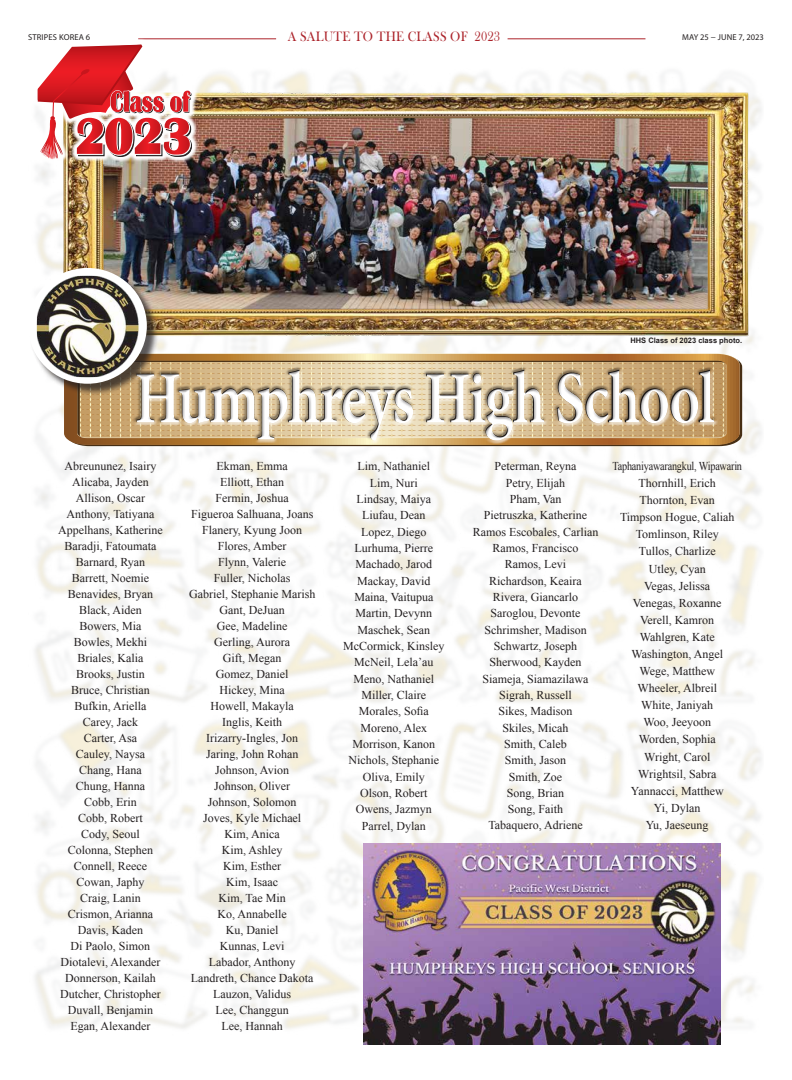
<style>
.page{position:relative;width:792px;height:1080px;background:#fff}
.page>*{position:absolute;margin:0;border:0;box-sizing:border-box;transform-origin:0 0}
.t1{font:700 74.8px "Minion Pro";letter-spacing:-.03em;color:#fff;scale:.8 1}
.t2{font:14px "Bask Old Face";letter-spacing:.02em;color:#ac242b;scale:.9 1}
.t3{font:12px/16px "Times New Roman";color:#231f20;text-align:center}
.t4{font:12px/17.1px "Times New Roman";color:#231f20;text-align:center;scale:.85 1}
.t5{font:8.5px "Myriad Pro";color:#231f20}
.t6{font:8.5px "Myriad Pro";letter-spacing:.02em;color:#231f20}
.t7{font:700 7.5px "Arial";color:#231f20}
</style>
<div class="page">
<img style="left:35px;top:71px;width:727px;height:974px">
<hr style="left:508px;top:38px;width:137px;height:1px;background:#ac242b">
<hr style="left:138px;top:38px;width:138px;height:1px;background:#ac242b">
<svg style="left:64px;top:396px;width:39px;height:49px;background:#a97f4e"></svg>
<img style="left:53px;top:88px;width:702px;height:250px">
<svg style="left:103px;top:338px;width:659px;height:120px"></svg>
<div style="left:133px;top:368px;width:585px;height:76px;background:#fff;opacity:.75"></div>
<div style="left:133px;top:366px;width:584px;height:76px;background:#231f20;opacity:.45"></div>
<img style="left:35px;top:38px;width:163px;height:128px">
<svg style="left:38px;top:45px;width:154px;height:114px"></svg>
<div style="left:30px;top:269px;width:129px;height:127px;background:#231f20;opacity:.75"></div>
<div style="left:28px;top:268px;width:119px;height:116px;background:#fff;border-radius:50%"></div>
<img style="left:37px;top:276px;width:102px;height:101px">
<img style="left:363px;top:844px;width:357px;height:201px">
<p class="t6" style="left:28px;top:32px;width:64px">STRIPES KOREA 6</p>
<p class="t2" style="left:288px;top:28px;width:237px">A SALUTE TO THE CLASS OF 2023</p>
<p class="t5" style="left:682px;top:32px;width:83px">MAY 25 − JUNE 7, 2023</p>
<p class="t7" style="left:630px;top:336px;width:113px">HHS Class of 2023 class photo.</p>
<h1 class="t1" style="left:134px;top:346px;width:727px">Humphreys High School</h1>
<p class="t3" style="left:58px;top:458px;width:106px">Abreununez, Isairy<br>Alicaba, Jayden<br>Allison, Oscar<br>Anthony, Tatiyana<br>Appelhans, Katherine<br>Baradji, Fatoumata<br>Barnard, Ryan<br>Barrett, Noemie<br>Benavides, Bryan<br>Black, Aiden<br>Bowers, Mia<br>Bowles, Mekhi<br>Briales, Kalia<br>Brooks, Justin<br>Bruce, Christian<br>Bufkin, Ariella<br>Carey, Jack<br>Carter, Asa<br>Cauley, Naysa<br>Chang, Hana<br>Chung, Hanna<br>Cobb, Erin<br>Cobb, Robert<br>Cody, Seoul<br>Colonna, Stephen<br>Connell, Reece<br>Cowan, Japhy<br>Craig, Lanin<br>Crismon, Arianna<br>Davis, Kaden<br>Di Paolo, Simon<br>Diotalevi, Alexander<br>Donnerson, Kailah<br>Dutcher, Christopher<br>Duvall, Benjamin<br>Egan, Alexander</p>
<p class="t3" style="left:189px;top:458px;width:128px">Ekman, Emma<br>Elliott, Ethan<br>Fermin, Joshua<br>Figueroa Salhuana, Joans<br>Flanery, Kyung Joon<br>Flores, Amber<br>Flynn, Valerie<br>Fuller, Nicholas<br>Gabriel, Stephanie Marish<br>Gant, DeJuan<br>Gee, Madeline<br>Gerling, Aurora<br>Gift, Megan<br>Gomez, Daniel<br>Hickey, Mina<br>Howell, Makayla<br>Inglis, Keith<br>Irizarry-Ingles, Jon<br>Jaring, John Rohan<br>Johnson, Avion<br>Johnson, Oliver<br>Johnson, Solomon<br>Joves, Kyle Michael<br>Kim, Anica<br>Kim, Ashley<br>Kim, Esther<br>Kim, Isaac<br>Kim, Tae Min<br>Ko, Annabelle<br>Ku, Daniel<br>Kunnas, Levi<br>Labador, Anthony<br>Landreth, Chance Dakota<br>Lauzon, Validus<br>Lee, Changgun<br>Lee, Hannah</p>
<p class="t3" style="left:343px;top:458px;width:103px;line-height:16.3px">Lim, Nathaniel<br>Lim, Nuri<br>Lindsay, Maiya<br>Liufau, Dean<br>Lopez, Diego<br>Lurhuma, Pierre<br>Machado, Jarod<br>Mackay, David<br>Maina, Vaitupua<br>Martin, Devynn<br>Maschek, Sean<br>McCormick, Kinsley<br>McNeil, Lela’au<br>Meno, Nathaniel<br>Miller, Claire<br>Morales, Sofia<br>Moreno, Alex<br>Morrison, Kanon<br>Nichols, Stephanie<br>Oliva, Emily<br>Olson, Robert<br>Owens, Jazmyn<br>Parrel, Dylan</p>
<p class="t3" style="left:473px;top:458px;width:127px;line-height:16.3px">Peterman, Reyna<br>Petry, Elijah<br>Pham, Van<br>Pietruszka, Katherine<br>Ramos Escobales, Carlian<br>Ramos, Francisco<br>Ramos, Levi<br>Richardson, Keaira<br>Rivera, Giancarlo<br>Saroglou, Devonte<br>Schrimsher, Madison<br>Schwartz, Joseph<br>Sherwood, Kayden<br>Siameja, Siamazilawa<br>Sigrah, Russell<br>Sikes, Madison<br>Skiles, Micah<br>Smith, Caleb<br>Smith, Jason<br>Smith, Zoe<br>Song, Brian<br>Song, Faith<br>Tabaquero, Adriene</p>
<p class="t4" style="left:613px;top:457px;width:154px">Taphaniyawarangkul, Wipawarin<br>Thornhill, Erich<br>Thornton, Evan<br>Timpson Hogue, Caliah<br>Tomlinson, Riley<br>Tullos, Charlize<br>Utley, Cyan<br>Vegas, Jelissa<br>Venegas, Roxanne<br>Verell, Kamron<br>Wahlgren, Kate<br>Washington, Angel<br>Wege, Matthew<br>Wheeler, Albreil<br>White, Janiyah<br>Woo, Jeeyoon<br>Worden, Sophia<br>Wright, Carol<br>Wrightsil, Sabra<br>Yannacci, Matthew<br>Yi, Dylan<br>Yu, Jaeseung</p>
</div>
